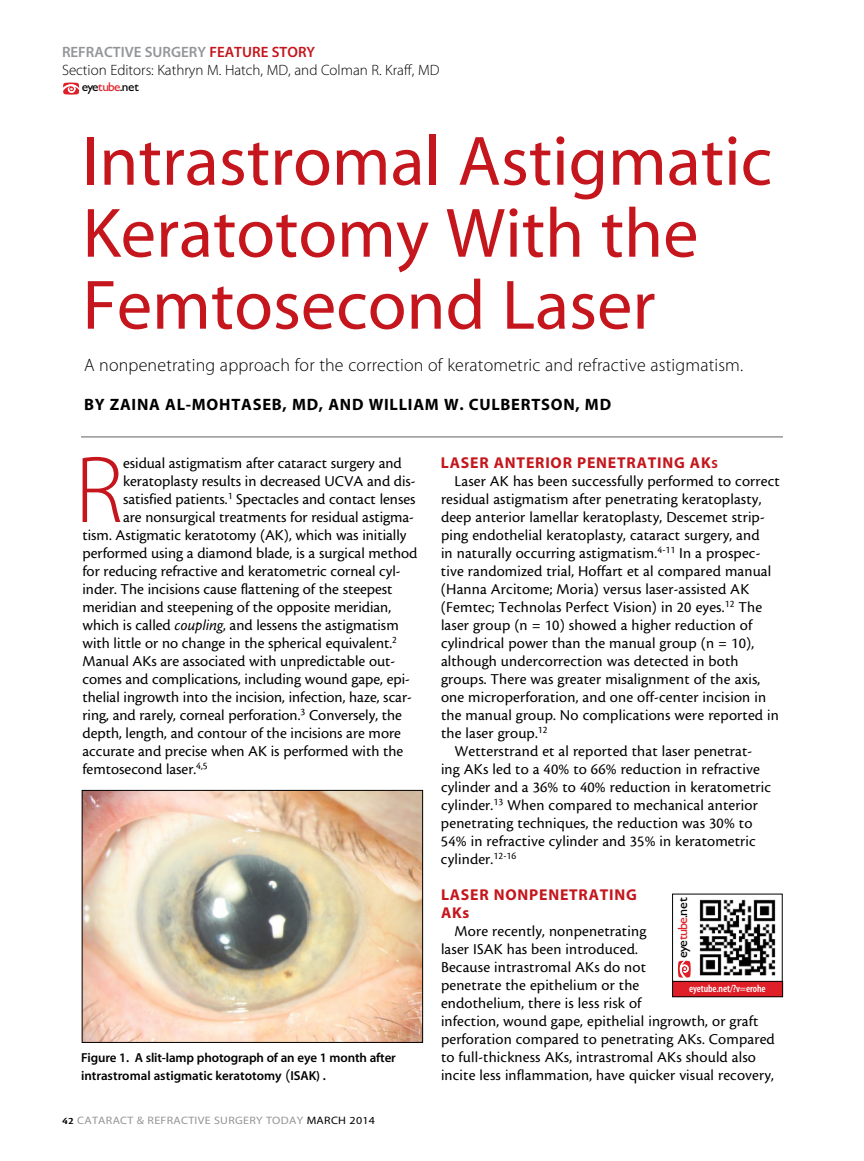
<style>
.page{position:relative;width:864px;height:1161px;background:#fff}
.page>*{position:absolute;margin:0;border:0;box-sizing:border-box;transform-origin:0 0}
.t1{font:95.85px "Myriad MM 215 600";color:#c4161c}
.t2{font:70.5px/72px "Myriad MM 400 600";color:#c4161c}
.t3{font:18px "Myriad MM 215 600";letter-spacing:.01em;color:#000}
.t4{font:16.5px "Myriad MM 700 600";letter-spacing:.045em;color:#000}
.t5{font:15.75px/18px "Cronos MM 408 10";letter-spacing:.01em;color:#000}
.t6{font:15.75px/18px "Myriad MM 700 600";letter-spacing:.05em;color:#c4161c}
.t7{font:15px "Myriad MM 215 600";color:#000}
.t8{font:15px "Myriad MM 565 600";color:#939598}
.t9{font:13.35px "Gill Sans";letter-spacing:-.035em;color:#000;scale:1.05 1}
.t10{font:13.05px/18px "Myriad MM 565 600";letter-spacing:-.01em;color:#000}
.t11{font:12.75px "Gill Sans";letter-spacing:-.04em;color:#000;scale:1.05 1}
.t12{font:10.8px "Myriad MM 400 600";letter-spacing:.025em;color:#939598;scale:1.11 1}
.t13{font:10.5px "Myriad MM 565 300";letter-spacing:-.01em;color:#fff}
.s1{color:#c4161c}
.s2{color:#df1f28}
.s3{font-family:"Cronos MM It 408 10"}
.s4{font-family:"Cronos MM 408 10";font-size:15.75px}
.s5{font-family:"Cronos MM 574 8";font-size:10.2px;color:#000}
.s6{color:#000}
.s7{font-family:"Myriad MM SC750 700 600";font-size:11.85px}
</style>
<div class="page">
<svg style="left:63px;top:82px;width:16px;height:13px"></svg>
<hr style="left:81px;top:436px;width:702px;height:2px;background:#939598">
<img style="left:84px;top:792px;width:337px;height:249px">
<div style="left:82px;top:790px;width:341px;height:253px;border:1px solid #000"></div>
<div style="left:672px;top:894px;width:111px;height:101px;border:1px solid #000"></div>
<svg style="left:678px;top:961px;width:13px;height:17px"></svg>
<img style="left:699px;top:899px;width:77px;height:77px">
<div style="left:673px;top:981px;width:110px;height:16px;background:#df1f28"></div>
<div style="left:672px;top:981px;width:111px;height:16px;border:1px solid #000"></div>
<p class="t8" style="left:62px;top:45px;width:255px">Refractive Surgery <span class="s1">Feature story</span></p>
<p class="t7" style="left:62px;top:63px;width:379px">Section Editors: Kathryn M. Hatch, MD, and Colman R. Kraff, MD</p>
<p class="t11" style="left:82px;top:80px;width:56px">eye<span class="s2">tube</span>.net</p>
<h2 class="t2" style="left:82px;top:129px;width:691px">Intrastromal Astigmatic<br>Keratotomy With the<br>Femtosecond Laser</h2>
<p class="t3" style="left:84px;top:356px;width:661px">A nonpenetrating approach for the correction of keratometric and refractive astigmatism.</p>
<p class="t4" style="left:84px;top:396px;width:47px">BY ZAINA</p>
<p class="t4" style="left:165px;top:396px;width:78px">AL-MOHTASEB</p>
<p class="t4" style="left:283px;top:396px;width:59px">, MD, AND</p>
<p class="t4" style="left:369px;top:396px;width:26px">WILLIAM</p>
<p class="t4" style="left:444px;top:396px;width:59px">W. CULBERTSON</p>
<p class="t4" style="left:576px;top:396px;width:37px">, MD</p>
<h1 class="t1" style="left:75px;top:444px;width:50px">R</h1>
<p class="t5" style="left:123px;top:454px;width:280px">esidual astigmatism after cataract surgery and</p>
<p class="t5" style="left:123px;top:472px;width:294px">keratoplasty results in decreased UCVA and dis-</p>
<p class="t5" style="left:123px;top:490px;width:294px">satisfied patients.<sup>1</sup> Spectacles and contact lenses</p>
<p class="t5" style="left:123px;top:508px;width:292px">are nonsurgical treatments for residual astigma-</p>
<p class="t5" style="left:83px;top:526px;width:325px">tism. Astigmatic keratotomy (AK), which was initially</p>
<p class="t5" style="left:83px;top:544px;width:336px">performed using a diamond blade, is a surgical method</p>
<p class="t5" style="left:83px;top:562px;width:320px">for reducing refractive and keratometric corneal cyl-</p>
<p class="t5" style="left:83px;top:580px;width:312px">inder. The incisions cause flattening of the steepest</p>
<p class="t5" style="left:83px;top:598px;width:310px">meridian and steepening of the opposite meridian,</p>
<p class="t5" style="left:83px;top:616px;width:318px">which is called <span class="s3">coupling</span>, and lessens the astigmatism</p>
<p class="t5" style="left:83px;top:634px;width:316px">with little or no change in the spherical equivalent.<sup>2</sup></p>
<p class="t5" style="left:83px;top:652px;width:314px">Manual AKs are associated with unpredictable out-</p>
<p class="t5" style="left:83px;top:670px;width:329px">comes and complications, including wound gape, epi-</p>
<p class="t5" style="left:83px;top:688px;width:331px">thelial ingrowth into the incision, infection, haze, scar-</p>
<p class="t5" style="left:83px;top:706px;width:321px">ring, and rarely, corneal perforation.<sup>3</sup> Conversely, the</p>
<p class="t5" style="left:83px;top:724px;width:320px">depth, length, and contour of the incisions are more</p>
<p class="t5" style="left:83px;top:742px;width:322px">accurate and precise when AK is performed with the</p>
<p class="t5" style="left:83px;top:760px;width:127px">femtosecond laser.<sup>4,5</sup></p>
<p class="t10" style="left:81px;top:1049px;width:316px">Figure 1. A slit-lamp photograph of an eye 1 month after intrastromal astigmatic keratotomy <span class="s4">(</span>ISAK) .</p>
<p class="t12" style="left:62px;top:1115px;width:283px"><span class="s5">42</span> Cataract &amp; Refractive Surgery Today <span class="s6">March 2014</span></p>
<p class="t6" style="left:441px;top:455px;width:278px">LASER ANTERIOR PENETRATING AK<span class="s7">s</span></p>
<p class="t5" style="left:454px;top:472px;width:327px">Laser AK has been successfully performed to correct</p>
<p class="t5" style="left:441px;top:490px;width:322px">residual astigmatism after penetrating keratoplasty,</p>
<p class="t5" style="left:441px;top:508px;width:325px">deep anterior lamellar keratoplasty, Descemet strip-</p>
<p class="t5" style="left:441px;top:526px;width:320px">ping endothelial keratoplasty, cataract surgery, and</p>
<p class="t5" style="left:441px;top:544px;width:321px">in naturally occurring astigmatism.<sup>4-11</sup> In a prospec-</p>
<p class="t5" style="left:441px;top:562px;width:332px">tive randomized trial, Hoffart et al compared manual</p>
<p class="t5" style="left:441px;top:580px;width:310px">(Hanna Arcitome; Moria) versus laser-assisted AK</p>
<p class="t5" style="left:441px;top:598px;width:323px">(Femtec; Technolas Perfect Vision) in 20 eyes.<sup>12</sup> The</p>
<p class="t5" style="left:441px;top:616px;width:313px">laser group (n = 10) showed a higher reduction of</p>
<p class="t5" style="left:441px;top:634px;width:315px">cylindrical power than the manual group (n = 10),</p>
<p class="t5" style="left:441px;top:652px;width:299px">although undercorrection was detected in both</p>
<p class="t5" style="left:441px;top:670px;width:321px">groups. There was greater misalignment of the axis,</p>
<p class="t5" style="left:441px;top:688px;width:327px">one microperforation, and one off-center incision in</p>
<p class="t5" style="left:441px;top:706px;width:339px">the manual group. No complications were reported in</p>
<p class="t5" style="left:441px;top:724px;width:108px">the laser group.<sup>12</sup></p>
<p class="t5" style="left:455px;top:742px;width:299px">Wetterstrand et al reported that laser penetrat-</p>
<p class="t5" style="left:441px;top:760px;width:320px">ing AKs led to a 40% to 66% reduction in refractive</p>
<p class="t5" style="left:441px;top:778px;width:332px">cylinder and a 36% to 40% reduction in keratometric</p>
<p class="t5" style="left:441px;top:796px;width:318px">cylinder.<sup>13</sup> When compared to mechanical anterior</p>
<p class="t5" style="left:441px;top:814px;width:313px">penetrating techniques, the reduction was 30% to</p>
<p class="t5" style="left:441px;top:832px;width:316px">54% in refractive cylinder and 35% in keratometric</p>
<p class="t5" style="left:441px;top:850px;width:77px">cylinder.<sup>12-16</sup></p>
<p class="t6" style="left:441px;top:887px;width:197px">LASER NONPENETRATING<br>AKS</p>
<p class="t5" style="left:441px;top:922px;width:335px;text-indent:13px">More recently, nonpenetrating<br>laser ISAK has been introduced.<br>Because intrastromal AKs do not<br>penetrate the epithelium or the<br>endothelium, there is less risk of<br>infection, wound gape, epithelial ingrowth, or graft perforation compared to penetrating AKs. Compared to full-thickness AKs, intrastromal AKs should also incite less inflammation, have quicker visual recovery,</p>
<p class="t9" style="left:675px;top:958px;width:59px;rotate:-90deg">eye<span class="s2">tube</span>.net</p>
<p class="t13" style="left:689px;top:983px;width:78px">eyetube.net/?v=erohe</p>
</div>
